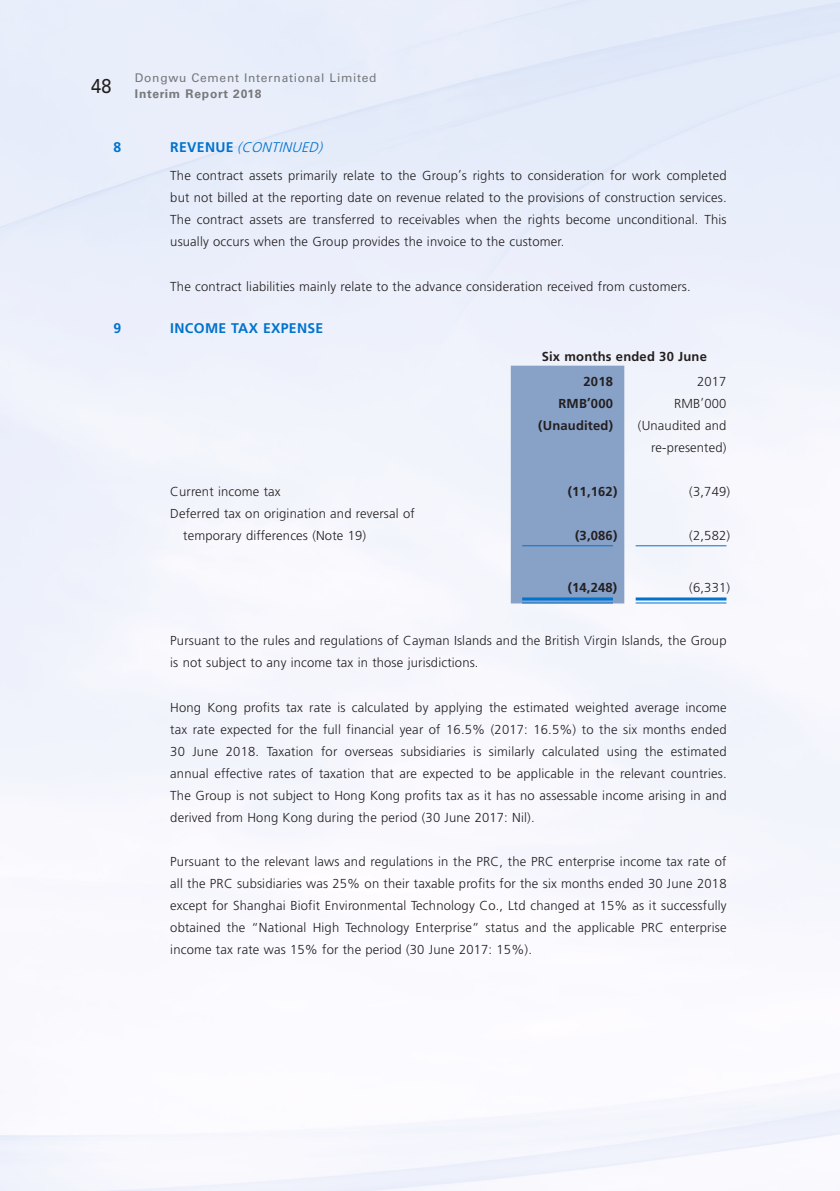
<style>
.page{position:relative;width:840px;height:1191px;background:#fff}
.page>*{position:absolute;margin:0;border:0;box-sizing:border-box;transform-origin:0 0}
.t1{font:700 14px "Frutiger LT Std";letter-spacing:.025em;color:#0073ce}
.t2{font:italic 300 14px "Frutiger LT Std";color:#0073ce}
.t3{font:300 13px/22px "Frutiger LT Std";letter-spacing:.015em;color:#231f20;text-align:justify}
.t4{font:700 13px/24.8px "Frutiger LT Std";letter-spacing:.015em;color:#231f20}
.t5{font:12px/16px "Univers LT Std";letter-spacing:.06em;color:#76787b}
.s1{font-weight:700}
.s2{font-weight:700;font-style:normal}
</style>
<div class="page">
<img style="left:0;top:0;width:839px;height:1191px">
<div style="left:510px;top:366px;width:114px;height:237px;background:#88a1c7"></div>
<hr style="left:522px;top:545px;width:90px;height:1px;background:#0073ce">
<hr style="left:635px;top:545px;width:91px;height:1px;background:#0073ce">
<hr style="left:522px;top:597px;width:90px;height:3px;background:#0073ce">
<hr style="left:522px;top:602px;width:90px;height:1px;background:#0073ce">
<hr style="left:635px;top:597px;width:91px;height:3px;background:#0073ce">
<hr style="left:635px;top:602px;width:91px;height:1px;background:#0073ce">
<p class="t5" style="left:91px;top:70px;width:286px;text-indent:44px">Dongwu Cement International Limited<br><sup>48</sup> <span class="s1">Interim Report 2018</span></p>
<p class="t1" style="left:113px;top:139px;width:9px">8</p>
<p class="t2" style="left:170px;top:139px;width:158px"><span class="s2">R E V E N U E</span> (CONTINUED)</p>
<p class="t3" style="left:170px;top:165px;width:557px">The contract assets primarily relate to the Group’s rights to consideration for work completed but not billed at the reporting date on revenue related to the provisions of construction services.<br>The contract assets are transferred to receivables when the rights become unconditional. This usually occurs when the Group provides the invoice to the customer.</p>
<p class="t3" style="left:170px;top:275px;width:521px">The contract liabilities mainly relate to the advance consideration received from customers.</p>
<p class="t1" style="left:113px;top:320px;width:9px">9</p>
<p class="t1" style="left:170px;top:320px;width:154px">INCOME TAX EXPENSE</p>
<p class="t4" style="left:583px;top:344px;width:125px;text-indent:-42px">Six months ended 30 June<br>2018</p>
<p class="t3" style="left:696px;top:371px;width:31px">2017</p>
<p class="t4" style="left:558px;top:391px;width:56px">RMB’000</p>
<p class="t3" style="left:673px;top:393px;width:54px">RMB’000</p>
<p class="t4" style="left:538px;top:413px;width:76px">(Unaudited)</p>
<p class="t3" style="left:637px;top:415px;width:90px;text-align:right">(Unaudited and re-presented)</p>
<p class="t3" style="left:170px;top:481px;width:112px">Current income tax</p>
<p class="t4" style="left:567px;top:479px;width:51px">(11,162)</p>
<p class="t3" style="left:689px;top:481px;width:42px">(3,749)</p>
<p class="t3" style="left:183px;top:503px;width:233px;text-indent:-13px">Deferred tax on origination and reversal of temporary differences (Note 19)</p>
<p class="t4" style="left:574px;top:523px;width:44px">(3,086)</p>
<p class="t3" style="left:689px;top:525px;width:42px">(2,582)</p>
<p class="t4" style="left:567px;top:575px;width:51px">(14,248)</p>
<p class="t3" style="left:689px;top:577px;width:42px">(6,331)</p>
<p class="t3" style="left:170px;top:629px;width:557px">Pursuant to the rules and regulations of Cayman Islands and the British Virgin Islands, the Group is not subject to any income tax in those jurisdictions.</p>
<p class="t3" style="left:170px;top:696px;width:557px">Hong Kong profits tax rate is calculated by applying the estimated weighted average income tax rate expected for the full financial year of 16.5% (2017: 16.5%) to the six months ended 30 June 2018. Taxation for overseas subsidiaries is similarly calculated using the estimated annual effective rates of taxation that are expected to be applicable in the relevant countries.<br>The Group is not subject to Hong Kong profits tax as it has no assessable income arising in and derived from Hong Kong during the period (30 June 2017: Nil).</p>
<p class="t3" style="left:170px;top:851px;width:557px">Pursuant to the relevant laws and regulations in the PRC, the PRC enterprise income tax rate of all the PRC subsidiaries was 25% on their taxable profits for the six months ended 30 June 2018 except for Shanghai Biofit Environmental Technology Co., Ltd changed at 15% as it successfully obtained the “National High Technology Enterprise” status and the applicable PRC enterprise income tax rate was 15% for the period (30 June 2017: 15%).</p>
</div>
